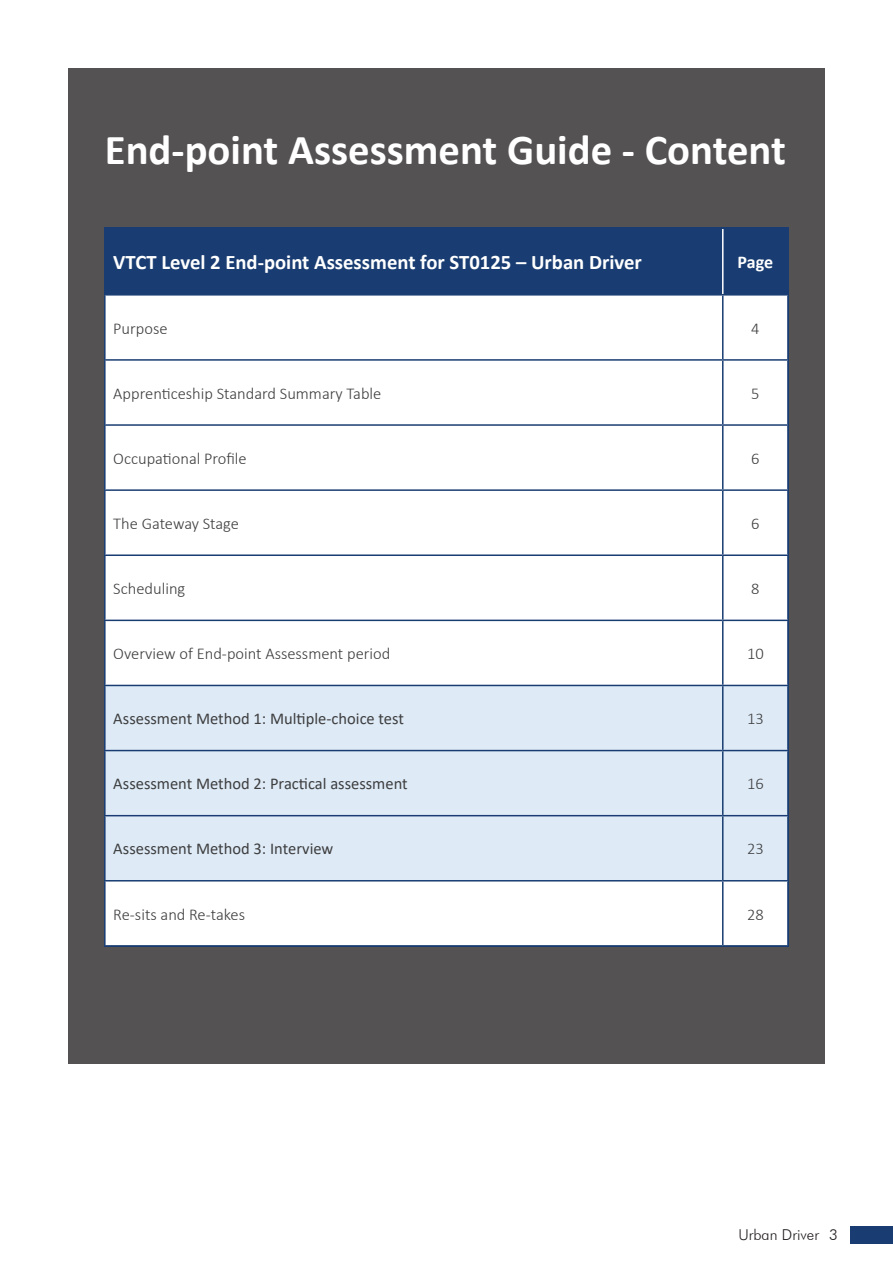
<style>
.page{position:relative;width:893px;height:1263px;background:#fff}
.page>*{position:absolute;margin:0;border:0;box-sizing:border-box;transform-origin:0 0}
.t1{font:700 42.75px "Calibri";color:#fff}
.t2{font:700 20.7px "Calibri";color:#fff}
.t3{font:700 18px "Calibri";color:#fff}
.body_text{font:300 16.5px "Calibri";color:#3e3e3f}
.body_text-2{font:16.5px "Calibri";color:#3e3e3f}
.t4{font:300 15px "Futura BT";color:#231f20}
</style>
<div class="page">
<div style="left:68px;top:68px;width:757px;height:995px;background:#555253"></div>
<div style="left:106px;top:229px;width:681px;height:65px;background:#193d72"></div>
<div style="left:106px;top:296px;width:681px;height:649px;background:#fff"></div>
<div style="left:106px;top:686px;width:681px;height:194px;background:#deebf7"></div>
<hr style="left:722px;top:229px;width:1px;height:65px;background:#fff">
<hr style="left:104px;top:229px;width:2px;height:65px;background:#193d72">
<hr style="left:104px;top:227px;width:619px;height:2px;background:#193d72">
<hr style="left:723px;top:227px;width:66px;height:2px;background:#193d72">
<hr style="left:787px;top:229px;width:2px;height:65px;background:#193d72">
<hr style="left:104px;top:296px;width:2px;height:63px;background:#193d72">
<hr style="left:104px;top:294px;width:619px;height:2px;background:#193d72">
<hr style="left:722px;top:296px;width:1px;height:63px;background:#193d72">
<hr style="left:723px;top:294px;width:66px;height:2px;background:#193d72">
<hr style="left:787px;top:296px;width:2px;height:63px;background:#193d72">
<hr style="left:104px;top:361px;width:2px;height:63px;background:#193d72">
<hr style="left:104px;top:359px;width:619px;height:2px;background:#193d72">
<hr style="left:722px;top:361px;width:1px;height:63px;background:#193d72">
<hr style="left:723px;top:359px;width:66px;height:2px;background:#193d72">
<hr style="left:787px;top:361px;width:2px;height:63px;background:#193d72">
<hr style="left:104px;top:426px;width:2px;height:63px;background:#193d72">
<hr style="left:104px;top:424px;width:619px;height:2px;background:#193d72">
<hr style="left:722px;top:426px;width:1px;height:63px;background:#193d72">
<hr style="left:723px;top:424px;width:66px;height:2px;background:#193d72">
<hr style="left:787px;top:426px;width:2px;height:63px;background:#193d72">
<hr style="left:104px;top:491px;width:2px;height:63px;background:#193d72">
<hr style="left:104px;top:489px;width:619px;height:2px;background:#193d72">
<hr style="left:722px;top:491px;width:1px;height:63px;background:#193d72">
<hr style="left:723px;top:489px;width:66px;height:2px;background:#193d72">
<hr style="left:787px;top:491px;width:2px;height:63px;background:#193d72">
<hr style="left:104px;top:556px;width:2px;height:64px;background:#193d72">
<hr style="left:104px;top:554px;width:619px;height:2px;background:#193d72">
<hr style="left:722px;top:556px;width:1px;height:64px;background:#193d72">
<hr style="left:723px;top:554px;width:66px;height:2px;background:#193d72">
<hr style="left:787px;top:556px;width:2px;height:64px;background:#193d72">
<hr style="left:104px;top:621px;width:2px;height:64px;background:#193d72">
<hr style="left:104px;top:620px;width:619px;height:1px;background:#193d72">
<hr style="left:722px;top:621px;width:1px;height:64px;background:#193d72">
<hr style="left:723px;top:620px;width:66px;height:1px;background:#193d72">
<hr style="left:787px;top:621px;width:2px;height:64px;background:#193d72">
<hr style="left:104px;top:686px;width:2px;height:64px;background:#193d72">
<hr style="left:104px;top:685px;width:619px;height:1px;background:#193d72">
<hr style="left:722px;top:686px;width:1px;height:64px;background:#193d72">
<hr style="left:723px;top:685px;width:66px;height:1px;background:#193d72">
<hr style="left:787px;top:686px;width:2px;height:64px;background:#193d72">
<hr style="left:104px;top:751px;width:2px;height:64px;background:#193d72">
<hr style="left:104px;top:816px;width:2px;height:64px;background:#193d72">
<hr style="left:104px;top:750px;width:619px;height:1px;background:#193d72">
<hr style="left:722px;top:751px;width:1px;height:64px;background:#193d72">
<hr style="left:722px;top:816px;width:1px;height:64px;background:#193d72">
<hr style="left:723px;top:750px;width:66px;height:1px;background:#193d72">
<hr style="left:787px;top:751px;width:2px;height:64px;background:#193d72">
<hr style="left:787px;top:816px;width:2px;height:64px;background:#193d72">
<hr style="left:104px;top:881px;width:2px;height:64px;background:#193d72">
<hr style="left:104px;top:815px;width:619px;height:1px;background:#193d72">
<hr style="left:104px;top:880px;width:619px;height:1px;background:#193d72">
<hr style="left:104px;top:945px;width:619px;height:2px;background:#193d72">
<hr style="left:722px;top:881px;width:1px;height:64px;background:#193d72">
<hr style="left:723px;top:815px;width:66px;height:1px;background:#193d72">
<hr style="left:723px;top:880px;width:66px;height:1px;background:#193d72">
<hr style="left:787px;top:881px;width:2px;height:64px;background:#193d72">
<hr style="left:723px;top:945px;width:66px;height:2px;background:#193d72">
<div style="left:850px;top:1227px;width:43px;height:17px;background:#193d72"></div>
<p class="t1" style="left:105px;top:119px;width:683px">End-point Assessment Guide - Content</p>
<p class="t2" style="left:113px;top:248px;width:530px">VTCT Level 2 End-point Assessment for ST0125 – Urban Driver</p>
<p class="t3" style="left:738px;top:250px;width:37px">Page</p>
<p class="body_text" style="left:113px;top:318px;width:56px">Purpose</p>
<p class="body_text" style="left:751px;top:318px;width:10px">4</p>
<p class="body_text" style="left:113px;top:383px;width:270px">Apprenticeship Standard Summary Table</p>
<p class="body_text" style="left:751px;top:383px;width:10px">5</p>
<p class="body_text" style="left:113px;top:448px;width:135px">Occupational Profile</p>
<p class="body_text" style="left:751px;top:448px;width:10px">6</p>
<p class="body_text" style="left:113px;top:513px;width:127px">The Gateway Stage</p>
<p class="body_text" style="left:751px;top:513px;width:10px">6</p>
<p class="body_text" style="left:113px;top:578px;width:73px">Scheduling</p>
<p class="body_text" style="left:751px;top:578px;width:10px">8</p>
<p class="body_text" style="left:113px;top:643px;width:279px">Overview of End-point Assessment period</p>
<p class="body_text" style="left:747px;top:643px;width:18px">10</p>
<p class="body_text-2" style="left:113px;top:707px;width:292px">Assessment Method 1: Multiple-choice test</p>
<p class="body_text" style="left:747px;top:708px;width:18px">13</p>
<p class="body_text-2" style="left:113px;top:772px;width:296px">Assessment Method 2: Practical assessment</p>
<p class="body_text" style="left:747px;top:774px;width:18px">16</p>
<p class="body_text-2" style="left:113px;top:837px;width:222px">Assessment Method 3: Interview</p>
<p class="body_text" style="left:747px;top:839px;width:18px">23</p>
<p class="body_text" style="left:113px;top:904px;width:133px">Re-sits and Re-takes</p>
<p class="body_text" style="left:747px;top:904px;width:18px">28</p>
<p class="t4" style="left:738px;top:1225px;width:82px">Urban Driver</p>
<p class="t4" style="left:829px;top:1225px;width:10px">3</p>
</div>
